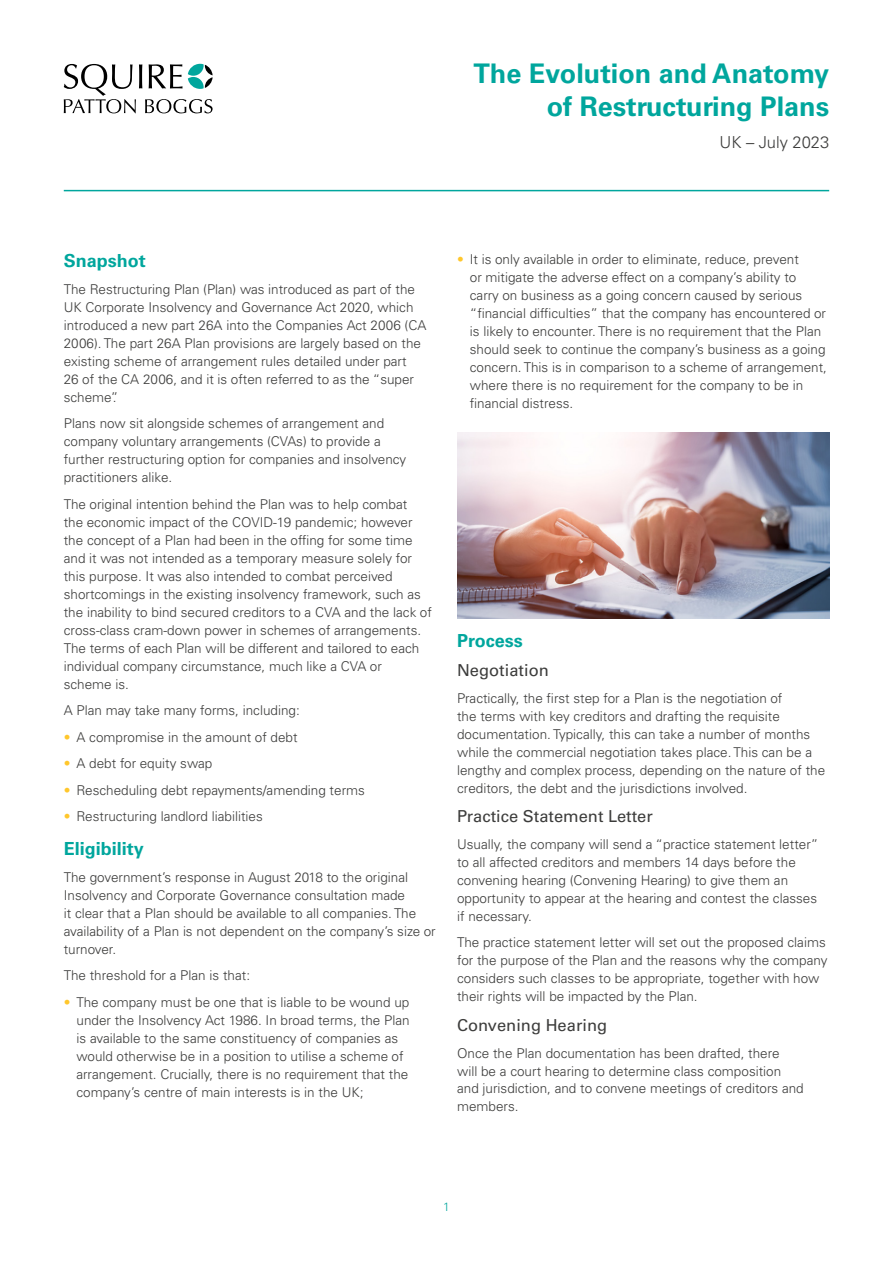
<style>
.page{position:relative;width:893px;height:1263px;background:#fff}
.page>*{position:absolute;margin:0;border:0;box-sizing:border-box;transform-origin:0 0}
.t1{font:700 27px/33px "Univers LTCYR 65";color:#00a69d;text-align:right}
.t2{font:700 18px "Univers LTCYR 65";color:#00a69d}
.t3{font:16.5px "Univers LTCYR 55 Roman";color:#3c3c3b}
.t4{font:300 16.5px "Univers LTCYR 45";color:#3c3c3b}
.t5{font:300 13.5px/18px "Univers LTCYR 45";color:#3c3c3b}
.t6{font:300 12px "Univers LTCYR 45";color:#00a69d}
.s1{color:#ffc72c}
</style>
<div class="page">
<hr style="left:64px;top:190px;width:765px;height:1px;background:#00a69d">
<svg style="left:64px;top:64px;width:149px;height:49px"></svg>
<img style="left:457px;top:432px;width:372px;height:187px">
<h1 class="t1" style="left:473px;top:56px;width:357px">The Evolution and Anatomy of Restructuring Plans</h1>
<p class="t4" style="left:719px;top:131px;width:111px">UK – July 2023</p>
<h2 class="t2" style="left:64px;top:248px;width:84px">Snapshot</h2>
<p class="t5" style="left:64px;top:279px;width:364px">The Restructuring Plan (Plan) was introduced as part of the UK Corporate Insolvency and Governance Act 2020, which introduced a new part 26A into the Companies Act 2006 (CA 2006). The part 26A Plan provisions are largely based on the existing scheme of arrangement rules detailed under part<br>26 of the CA 2006, and it is often referred to as the “super scheme”.</p>
<p class="t5" style="left:64px;top:414px;width:344px">Plans now sit alongside schemes of arrangement and company voluntary arrangements (CVAs) to provide a further restructuring option for companies and insolvency practitioners alike.</p>
<p class="t5" style="left:64px;top:494px;width:370px">The original intention behind the Plan was to help combat<br>the economic impact of the COVID-19 pandemic; however the concept of a Plan had been in the offing for some time and it was not intended as a temporary measure solely for this purpose. It was also intended to combat perceived shortcomings in the existing insolvency framework, such as the inability to bind secured creditors to a CVA and the lack of cross-class cram-down power in schemes of arrangements.<br>The terms of each Plan will be different and tailored to each individual company circumstance, much like a CVA or scheme is.</p>
<p class="t5" style="left:64px;top:701px;width:237px">A Plan may take many forms, including:</p>
<p class="t5" style="left:64px;top:727px;width:235px"><span class="s1">•</span> A compromise in the amount of debt</p>
<p class="t5" style="left:64px;top:754px;width:150px"><span class="s1">•</span> A debt for equity swap</p>
<p class="t5" style="left:64px;top:780px;width:303px"><span class="s1">•</span> Rescheduling debt repayments/amending terms</p>
<p class="t5" style="left:64px;top:807px;width:201px"><span class="s1">•</span> Restructuring landlord liabilities</p>
<h2 class="t2" style="left:64px;top:836px;width:82px">Eligibility</h2>
<p class="t5" style="left:64px;top:867px;width:373px">The government’s response in August 2018 to the original Insolvency and Corporate Governance consultation made<br>it clear that a Plan should be available to all companies. The availability of a Plan is not dependent on the company’s size or turnover.</p>
<p class="t5" style="left:64px;top:966px;width:188px">The threshold for a Plan is that:</p>
<p class="t5" style="left:77px;top:992px;width:335px;text-indent:-13px"><span class="s1">•</span> The company must be one that is liable to be wound up under the Insolvency Act 1986. In broad terms, the Plan is available to the same constituency of companies as would otherwise be in a position to utilise a scheme of arrangement. Crucially, there is no requirement that the company’s centre of main interests is in the UK;</p>
<p class="t5" style="left:470px;top:250px;width:359px;text-indent:-13px"><span class="s1">•</span> It is only available in order to eliminate, reduce, prevent<br>or mitigate the adverse effect on a company’s ability to carry on business as a going concern caused by serious “financial difficulties” that the company has encountered or is likely to encounter. There is no requirement that the Plan should seek to continue the company’s business as a going concern. This is in comparison to a scheme of arrangement, where there is no requirement for the company to be in financial distress.</p>
<h2 class="t2" style="left:457px;top:628px;width:67px">Process</h2>
<p class="t3" style="left:457px;top:659px;width:93px">Negotiation</p>
<p class="t5" style="left:457px;top:689px;width:370px">Practically, the first step for a Plan is the negotiation of<br>the terms with key creditors and drafting the requisite documentation. Typically, this can take a number of months while the commercial negotiation takes place. This can be a lengthy and complex process, depending on the nature of the creditors, the debt and the jurisdictions involved.</p>
<p class="t3" style="left:457px;top:805px;width:197px">Practice Statement Letter</p>
<p class="t5" style="left:457px;top:835px;width:363px">Usually, the company will send a “practice statement letter” to all affected creditors and members 14 days before the convening hearing (Convening Hearing) to give them an opportunity to appear at the hearing and contest the classes if necessary.</p>
<p class="t5" style="left:457px;top:933px;width:372px">The practice statement letter will set out the proposed claims for the purpose of the Plan and the reasons why the company considers such classes to be appropriate, together with how their rights will be impacted by the Plan.</p>
<p class="t3" style="left:457px;top:1014px;width:152px">Convening Hearing</p>
<p class="t5" style="left:457px;top:1043px;width:348px">Once the Plan documentation has been drafted, there<br>will be a court hearing to determine class composition and jurisdiction, and to convene meetings of creditors and members.</p>
<p class="t6" style="left:443px;top:1199px;width:8px">1</p>
</div>
